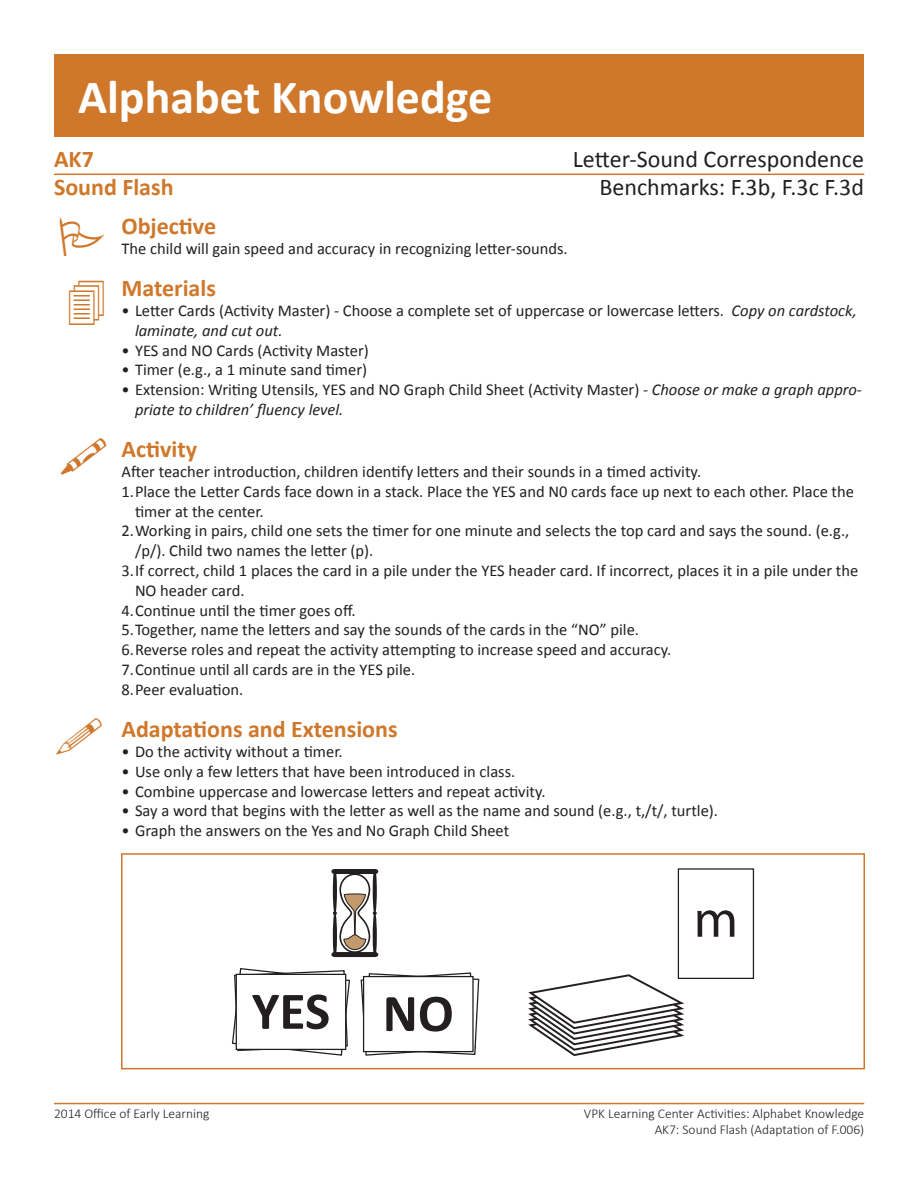
<style>
.page{position:relative;width:918px;height:1188px;background:#fff}
.page>*{position:absolute;margin:0;border:0;box-sizing:border-box;transform-origin:0 0}
.t1{font:53.25px "Myriad Pro";color:#231f20}
.t2{font:700 48px "Calibri";color:#fff}
.t3{font:700 24px "Calibri";color:#cf782b}
.t4{font:24px "Calibri";color:#231f20}
.t5{font:16.5px/19.8px "Calibri";color:#231f20}
.t6{font:300 13.5px/16.2px "Calibri";color:#231f20;text-align:right}
.s1{font-style:italic}
</style>
<div class="page">
<hr style="left:54px;top:1103px;width:810px;height:1px;background:#cf782b">
<div style="left:54px;top:54px;width:810px;height:82px;background:#cf782b"></div>
<hr style="left:54px;top:174px;width:810px;height:1px;background:#cf782b">
<svg style="left:331px;top:869px;width:47px;height:88px"></svg>
<svg style="left:528px;top:973px;width:156px;height:83px"></svg>
<div style="left:678px;top:869px;width:75px;height:109px;background:#fff"></div>
<div style="left:678px;top:868px;width:76px;height:111px;border:1px solid #231f20"></div>
<div style="left:121px;top:853px;width:744px;height:216px;border:2px solid #cf782b"></div>
<svg style="left:231px;top:968px;width:119px;height:88px"></svg>
<svg style="left:360px;top:972px;width:120px;height:84px"></svg>
<p class="t2" style="left:78px;top:66px;width:416px">Alphabet Knowledge</p>
<p class="t3" style="left:54px;top:143px;width:41px">AK7</p>
<p class="t4" style="left:573px;top:143px;width:293px">Letter-Sound Correspondence</p>
<p class="t3" style="left:54px;top:172px;width:121px">Sound Flash</p>
<p class="t4" style="left:600px;top:172px;width:266px">Benchmarks: F.3b, F.3c F.3d</p>
<p class="t3" style="left:122px;top:211px;width:96px">Objective</p>
<p class="t5" style="left:122px;top:238px;width:448px">The child will gain speed and accuracy in recognizing letter-sounds.</p>
<p class="t3" style="left:122px;top:273px;width:96px">Materials</p>
<p class="t5" style="left:135px;top:301px;width:723px;text-indent:-14px">• Letter Cards (Activity Master) - Choose a complete set of uppercase or lowercase letters. <span class="s1">Copy on cardstock, laminate, and cut out.</span></p>
<p class="t5" style="left:122px;top:340px;width:249px">• YES and NO Cards (Activity Master)</p>
<p class="t5" style="left:122px;top:360px;width:247px">• Timer (e.g., a 1 minute sand timer)</p>
<p class="t5" style="left:135px;top:380px;width:729px;text-indent:-14px">• Extension: Writing Utensils, YES and NO Graph Child Sheet (Activity Master) - <span class="s1">Choose or make a graph appro&shy;priate to children’ fluency level.</span></p>
<p class="t3" style="left:122px;top:434px;width:77px">Activity</p>
<p class="t5" style="left:122px;top:462px;width:581px">After teacher introduction, children identify letters and their sounds in a timed activity.</p>
<p class="t5" style="left:135px;top:481px;width:721px;text-indent:-14px">1.Place the Letter Cards face down in a stack. Place the YES and N0 cards face up next to each other. Place the timer at the center.</p>
<p class="t5" style="left:135px;top:521px;width:716px;text-indent:-14px">2.Working in pairs, child one sets the timer for one minute and selects the top card and says the sound. (e.g., /p/). Child two names the letter (p).</p>
<p class="t5" style="left:135px;top:561px;width:725px;text-indent:-14px">3.If correct, child 1 places the card in a pile under the YES header card. If incorrect, places it in a pile under the<br>NO header card.</p>
<p class="t5" style="left:122px;top:600px;width:236px">4.Continue until the timer goes off.</p>
<p class="t5" style="left:122px;top:620px;width:519px">5.Together, name the letters and say the sounds of the cards in the “NO” pile.</p>
<p class="t5" style="left:122px;top:640px;width:551px">6.Reverse roles and repeat the activity attempting to increase speed and accuracy.</p>
<p class="t5" style="left:122px;top:660px;width:295px">7.Continue until all cards are in the YES pile.</p>
<p class="t5" style="left:122px;top:679px;width:123px">8.Peer evaluation.</p>
<p class="t3" style="left:122px;top:714px;width:278px">Adaptations and Extensions</p>
<p class="t5" style="left:122px;top:742px;width:223px">• Do the activity without a timer.</p>
<p class="t5" style="left:122px;top:761px;width:395px">• Use only a few letters that have been introduced in class.</p>
<p class="t5" style="left:122px;top:781px;width:426px">• Combine uppercase and lowercase letters and repeat activity.</p>
<p class="t5" style="left:122px;top:801px;width:598px">• Say a word that begins with the letter as well as the name and sound (e.g., t,/t/, turtle).</p>
<p class="t5" style="left:122px;top:821px;width:389px">• Graph the answers on the Yes and No Graph Child Sheet</p>
<p class="t1" style="left:694px;top:886px;width:46px">m</p>
<p class="t6" style="left:54px;top:1105px;width:157px">2014 Office of Early Learning</p>
<p class="t6" style="left:584px;top:1105px;width:282px">VPK Learning Center Activities: Alphabet Knowledge<br>AK7: Sound Flash (Adaptation of F.006)</p>
</div>
